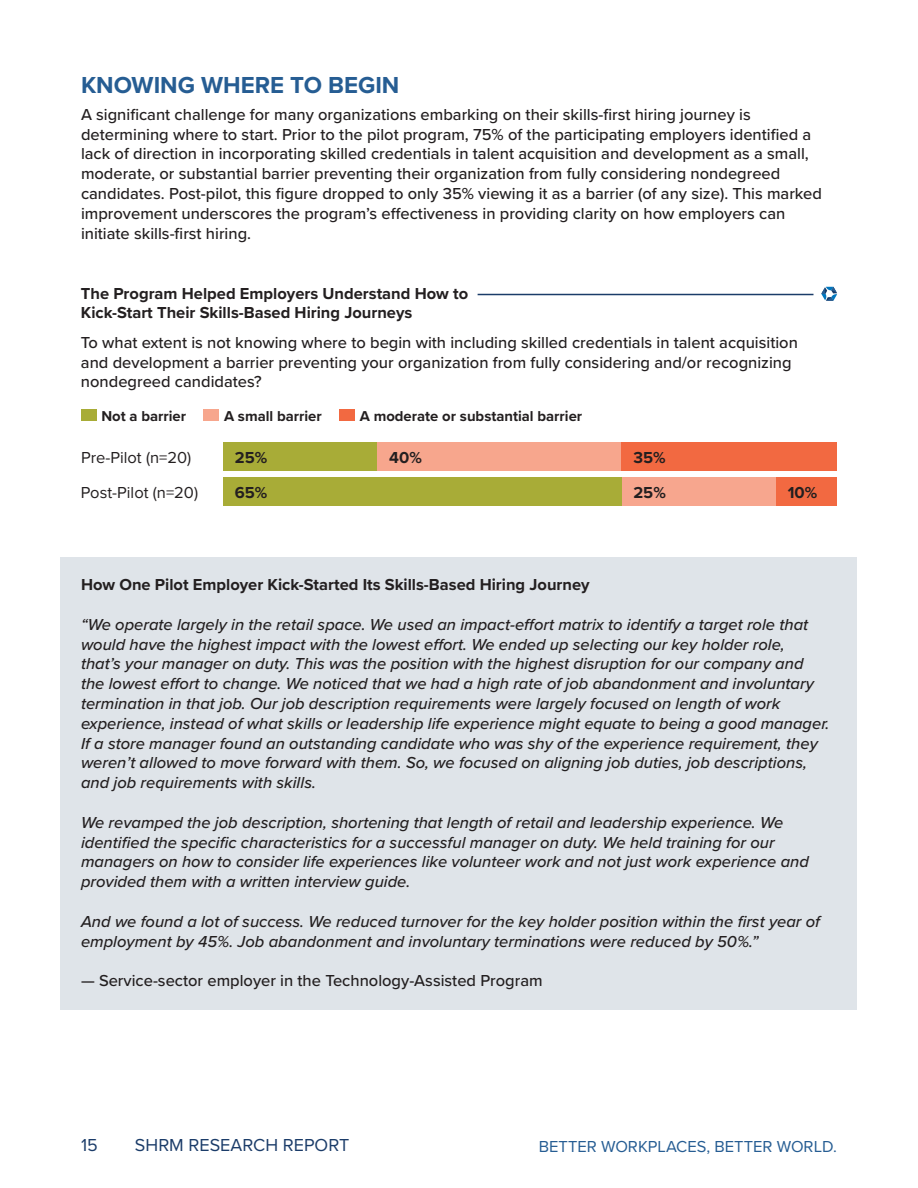
<style>
.page{position:relative;width:918px;height:1188px;background:#fff}
.page>*{position:absolute;margin:0;border:0;box-sizing:border-box;transform-origin:0 0}
.Subhead_1{font:700 24px "Proxima Nova";color:#265d93}
.t1{font:18px "Proxima Nova";color:#1b3c69}
.Spotlight_Box_Shaded_Text{font:italic 500 16.5px/19.8px "Proxima Nova";color:#231f20}
.Body_Paragraph{font:500 16.5px/19.8px "Proxima Nova";color:#231f20}
.Chart_Subtitle_Copy_Text{font:500 16.5px/19.8px "Proxima Nova";color:#231f20}
.Figure_Title{font:700 16.5px/19.8px "Proxima Nova";color:#231f20}
.Spotlight_Box_Shaded_Text-2{font:700 16.5px "Proxima Nova";color:#231f20}
.Spotlight_Box_Shaded_Text-3{font:500 16.5px "Proxima Nova";color:#231f20}
.X_Axis{font:16.5px "Proxima Nova";color:#231f20}
.t2{font:16.5px "Proxima Nova";color:#265d93}
.Bar_Graph_Values{font:700 16.5px "Proxima Nova";color:#231f20}
.Legend_Blue_Text{font:700 14.85px "Proxima Nova";color:#231f20}
</style>
<div class="page">
<div style="left:61px;top:557px;width:796px;height:57px;background:#dfe4e9"></div>
<div style="left:61px;top:597px;width:796px;height:215px;background:#dfe4e9"></div>
<div style="left:61px;top:795px;width:796px;height:116px;background:#dfe4e9"></div>
<div style="left:61px;top:894px;width:796px;height:76px;background:#dfe4e9"></div>
<div style="left:61px;top:953px;width:796px;height:57px;background:#dfe4e9"></div>
<hr style="left:478px;top:294px;width:335px;height:1px;background:#1b3c69">
<svg style="left:821px;top:287px;width:16px;height:14px"></svg>
<div style="left:204px;top:409px;width:15px;height:12px;background:#f7a68d"></div>
<div style="left:81px;top:409px;width:16px;height:12px;background:#a8ac37"></div>
<div style="left:339px;top:409px;width:16px;height:12px;background:#f26941"></div>
<div style="left:223px;top:443px;width:155px;height:28px;background:#a8ac37"></div>
<div style="left:378px;top:443px;width:244px;height:28px;background:#f7a68d"></div>
<div style="left:622px;top:443px;width:215px;height:28px;background:#f26941"></div>
<div style="left:223px;top:477px;width:399px;height:29px;background:#a8ac37"></div>
<div style="left:622px;top:477px;width:154px;height:29px;background:#f7a68e"></div>
<div style="left:776px;top:477px;width:61px;height:29px;background:#f26941"></div>
<p class="Subhead_1" style="left:81px;top:67px;width:320px">KNOWING WHERE TO BEGIN</p>
<p class="Body_Paragraph" style="left:81px;top:104px;width:742px">A significant challenge for many organizations embarking on their skills-first hiring journey is determining where to start. Prior to the pilot program, 75% of the participating employers identified a lack of direction in incorporating skilled credentials in talent acquisition and development as a small, moderate, or substantial barrier preventing their organization from fully considering nondegreed candidates. Post-pilot, this figure dropped to only 35% viewing it as a barrier (of any size). This marked improvement underscores the program’s effectiveness in providing clarity on how employers can initiate skills-first hiring.</p>
<p class="Figure_Title" style="left:81px;top:283px;width:389px">The Program Helped Employers Understand How to<br>Kick-Start Their Skills-Based Hiring Journeys</p>
<p class="Chart_Subtitle_Copy_Text" style="left:81px;top:332px;width:719px">To what extent is not knowing where to begin with including skilled credentials in talent acquisition and development a barrier preventing your organization from fully considering and/or recognizing nondegreed candidates?</p>
<p class="Legend_Blue_Text" style="left:101px;top:405px;width:86px">Not a barrier</p>
<p class="Legend_Blue_Text" style="left:224px;top:405px;width:99px">A small barrier</p>
<p class="Legend_Blue_Text" style="left:360px;top:405px;width:224px">A moderate or substantial barrier</p>
<p class="X_Axis" style="left:81px;top:446px;width:112px">Pre-Pilot (n=20)</p>
<p class="X_Axis" style="left:81px;top:480px;width:119px">Post-Pilot (n=20)</p>
<p class="Bar_Graph_Values" style="left:235px;top:446px;width:34px">25%</p>
<p class="Bar_Graph_Values" style="left:389px;top:446px;width:34px">40%</p>
<p class="Bar_Graph_Values" style="left:633px;top:446px;width:34px">35%</p>
<p class="Bar_Graph_Values" style="left:235px;top:480px;width:34px">65%</p>
<p class="Bar_Graph_Values" style="left:633px;top:480px;width:34px">25%</p>
<p class="Bar_Graph_Values" style="left:788px;top:480px;width:31px">10%</p>
<p class="Spotlight_Box_Shaded_Text-2" style="left:81px;top:572px;width:510px">How One Pilot Employer Kick-Started Its Skills-Based Hiring Journey</p>
<p class="Spotlight_Box_Shaded_Text" style="left:81px;top:614px;width:750px">“We operate largely in the retail space. We used an impact-effort matrix to identify a target role that would have the highest impact with the lowest effort. We ended up selecting our key holder role,<br>that’s your manager on duty. This was the position with the highest disruption for our company and the lowest effort to change. We noticed that we had a high rate of job abandonment and involuntary termination in that job. Our job description requirements were largely focused on length of work experience, instead of what skills or leadership life experience might equate to being a good manager.<br>If a store manager found an outstanding candidate who was shy of the experience requirement, they weren’t allowed to move forward with them. So, we focused on aligning job duties, job descriptions, and job requirements with skills.</p>
<p class="Spotlight_Box_Shaded_Text" style="left:81px;top:812px;width:730px">We revamped the job description, shortening that length of retail and leadership experience. We identified the specific characteristics for a successful manager on duty. We held training for our managers on how to consider life experiences like volunteer work and not just work experience and provided them with a written interview guide.</p>
<p class="Spotlight_Box_Shaded_Text" style="left:81px;top:911px;width:741px">And we found a lot of success. We reduced turnover for the key holder position within the first year of employment by 45%. Job abandonment and involuntary terminations were reduced by 50%.”</p>
<p class="Spotlight_Box_Shaded_Text-3" style="left:81px;top:968px;width:463px">— Service-sector employer in the Technology-Assisted Program</p>
<p class="t1" style="left:81px;top:1132px;width:18px">15</p>
<p class="t1" style="left:135px;top:1132px;width:216px">SHRM RESEARCH REPORT</p>
<p class="t2" style="left:539px;top:1134px;width:300px">BETTER WORKPLACES, BETTER WORLD.</p>
</div>
